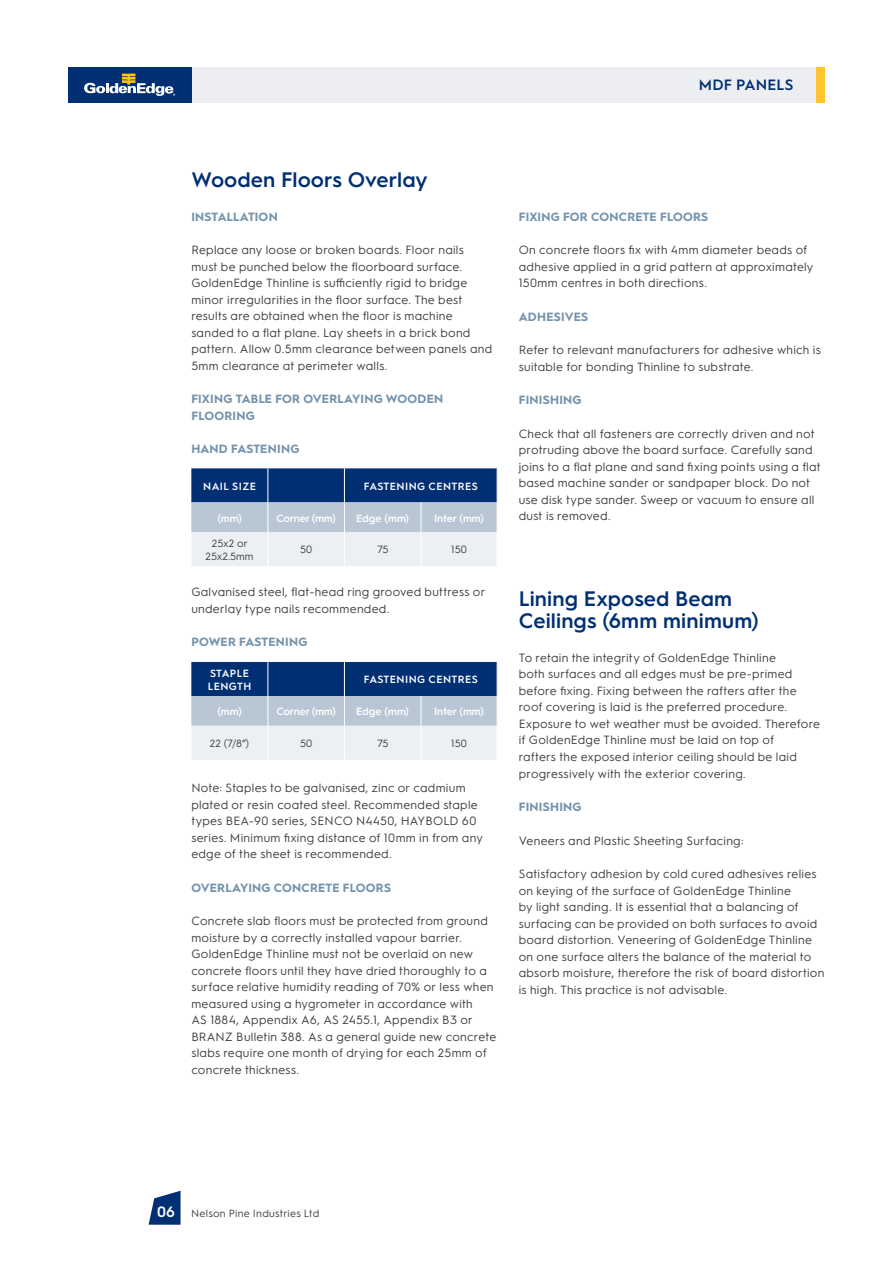
<style>
.page{position:relative;width:893px;height:1263px;background:#fff}
.page>*{position:absolute;margin:0;border:0;box-sizing:border-box;transform-origin:0 0}
.t1{font:600 21px/22.5px "Hurme Geometric Sans 1";letter-spacing:.005em;color:#002f73}
.t2{font:600 15px "Hurme Geometric Sans 1";letter-spacing:.01em;color:#002f73}
.t3{font:600 15px "Hurme Geometric Sans 1";color:#fff}
.t4{font:12px/16.5px "Hurme Geometric Sans 1";letter-spacing:.02em;color:#3e3e3f}
.t5{font:700 12px/16.5px "Hurme Geometric Sans 1";letter-spacing:.02em;color:#7493ac}
.t6{font:600 10.5px/12.6px "Hurme Geometric Sans 1";letter-spacing:.04em;color:#fff}
.t7{font:600 10.5px "Hurme Geometric Sans 1";letter-spacing:.015em;color:#fff}
.t8{font:10.5px/12.6px "Hurme Geometric Sans 1";color:#3e3e3f;text-align:center}
.t9{font:10.5px "Hurme Geometric Sans 1";letter-spacing:.025em;color:#3e3e3f}
.t10{font:600 10.5px "Hurme Geometric Sans 1";letter-spacing:-.02em;color:#fff}
</style>
<div class="page">
<div style="left:191px;top:67px;width:634px;height:35px;background:#edeef2"></div>
<div style="left:68px;top:67px;width:123px;height:35px;background:#002f73"></div>
<svg style="left:84px;top:74px;width:91px;height:22px"></svg>
<div style="left:816px;top:67px;width:9px;height:35px;background:#ffc52d"></div>
<svg style="left:149px;top:1191px;width:32px;height:34px"></svg>
<svg style="left:191px;top:468px;width:306px;height:98px;background:#8ca1bd"></svg>
<hr style="left:267px;top:468px;width:1px;height:34px;background:#fff">
<hr style="left:344px;top:468px;width:1px;height:34px;background:#fff">
<hr style="left:267px;top:502px;width:1px;height:30px;background:#fff">
<hr style="left:344px;top:502px;width:1px;height:30px;background:#fff">
<hr style="left:421px;top:502px;width:1px;height:30px;background:#fff">
<hr style="left:267px;top:532px;width:1px;height:34px;background:#fff">
<hr style="left:344px;top:532px;width:1px;height:34px;background:#fff">
<hr style="left:421px;top:532px;width:1px;height:34px;background:#fff">
<svg style="left:191px;top:662px;width:306px;height:98px;background:#8ba0bd"></svg>
<hr style="left:267px;top:662px;width:1px;height:34px;background:#fff">
<hr style="left:344px;top:662px;width:1px;height:34px;background:#fff">
<hr style="left:267px;top:696px;width:1px;height:30px;background:#fff">
<hr style="left:344px;top:696px;width:1px;height:30px;background:#fff">
<hr style="left:421px;top:696px;width:1px;height:30px;background:#fff">
<hr style="left:267px;top:726px;width:1px;height:34px;background:#fff">
<hr style="left:344px;top:726px;width:1px;height:34px;background:#fff">
<hr style="left:421px;top:726px;width:1px;height:34px;background:#fff">
<p class="t2" style="left:699px;top:75px;width:96px">MDF PANELS</p>
<p class="t1" style="left:191px;top:167px;width:238px">Wooden Floors Overlay</p>
<p class="t5" style="left:191px;top:207px;width:88px">INSTALLATION</p>
<p class="t4" style="left:191px;top:241px;width:302px">Replace any loose or broken boards. Floor nails must be punched below the floorboard surface.<br>GoldenEdge Thinline is sufficiently rigid to bridge minor irregularities in the floor surface. The best results are obtained when the floor is machine sanded to a flat plane. Lay sheets in a brick bond pattern. Allow 0.5mm clearance between panels and 5mm clearance at perimeter walls.</p>
<p class="t5" style="left:191px;top:390px;width:253px">FIXING TABLE FOR OVERLAYING WOODEN<br>FLOORING</p>
<p class="t5" style="left:191px;top:440px;width:109px">HAND FASTENING</p>
<p class="t6" style="left:203px;top:479px;width:54px">NAIL SIZE</p>
<p class="t6" style="left:364px;top:479px;width:116px">FASTENING CENTRES</p>
<p class="t7" style="left:217px;top:510px;width:26px">(mm)</p>
<p class="t10" style="left:276px;top:510px;width:61px">Corner (mm)</p>
<p class="t7" style="left:356px;top:510px;width:54px">Edge (mm)</p>
<p class="t7" style="left:434px;top:510px;width:51px">Inter (mm)</p>
<p class="t8" style="left:206px;top:536px;width:49px">25x2 or<br>25x2.5mm</p>
<p class="t8" style="left:300px;top:543px;width:14px">50</p>
<p class="t8" style="left:377px;top:543px;width:13px">75</p>
<p class="t8" style="left:451px;top:543px;width:17px">150</p>
<p class="t4" style="left:191px;top:583px;width:296px">Galvanised steel, flat-head ring grooved buttress or underlay type nails recommended.</p>
<p class="t5" style="left:191px;top:633px;width:118px">POWER FASTENING</p>
<p class="t6" style="left:208px;top:666px;width:45px">STAPLE<br>LENGTH</p>
<p class="t6" style="left:364px;top:672px;width:116px">FASTENING CENTRES</p>
<p class="t7" style="left:217px;top:704px;width:26px">(mm)</p>
<p class="t10" style="left:276px;top:704px;width:61px">Corner (mm)</p>
<p class="t7" style="left:356px;top:704px;width:54px">Edge (mm)</p>
<p class="t7" style="left:434px;top:704px;width:51px">Inter (mm)</p>
<p class="t8" style="left:210px;top:736px;width:41px">22 (7/8”)</p>
<p class="t8" style="left:300px;top:736px;width:14px">50</p>
<p class="t8" style="left:377px;top:736px;width:13px">75</p>
<p class="t8" style="left:451px;top:736px;width:17px">150</p>
<p class="t4" style="left:191px;top:779px;width:293px">Note: Staples to be galvanised, zinc or cadmium plated or resin coated steel. Recommended staple types BEA-90 series, SENCO N4450, HAYBOLD 60 series. Minimum fixing distance of 10mm in from any edge of the sheet is recommended.</p>
<p class="t5" style="left:191px;top:878px;width:201px">OVERLAYING CONCRETE FLOORS</p>
<p class="t4" style="left:191px;top:912px;width:306px">Concrete slab floors must be protected from ground moisture by a correctly installed vapour barrier.<br>GoldenEdge Thinline must not be overlaid on new concrete floors until they have dried thoroughly to a surface relative humidity reading of 70% or less when measured using a hygrometer in accordance with<br>AS 1884, Appendix A6, AS 2455.1, Appendix B3 or BRANZ Bulletin 388. As a general guide new concrete slabs require one month of drying for each 25mm of concrete thickness.</p>
<p class="t5" style="left:519px;top:207px;width:191px">FIXING FOR CONCRETE FLOORS</p>
<p class="t4" style="left:519px;top:241px;width:296px">On concrete floors fix with 4mm diameter beads of adhesive applied in a grid pattern at approximately<br>150mm centres in both directions.</p>
<p class="t5" style="left:519px;top:307px;width:71px">ADHESIVES</p>
<p class="t4" style="left:519px;top:341px;width:303px">Refer to relevant manufacturers for adhesive which is suitable for bonding Thinline to substrate.</p>
<p class="t5" style="left:519px;top:391px;width:64px">FINISHING</p>
<p class="t4" style="left:519px;top:424px;width:303px">Check that all fasteners are correctly driven and not protruding above the board surface. Carefully sand joins to a flat plane and sand fixing points using a flat based machine sander or sandpaper block. Do not use disk type sander. Sweep or vacuum to ensure all dust is removed.</p>
<p class="t1" style="left:519px;top:586px;width:241px">Lining Exposed Beam<br>Ceilings (6mm minimum)</p>
<p class="t4" style="left:519px;top:649px;width:303px">To retain the integrity of GoldenEdge Thinline<br>both surfaces and all edges must be pre-primed before fixing. Fixing between the rafters after the roof covering is laid is the preferred procedure.<br>Exposure to wet weather must be avoided. Therefore if GoldenEdge Thinline must be laid on top of<br>rafters the exposed interior ceiling should be laid progressively with the exterior covering.</p>
<p class="t5" style="left:519px;top:798px;width:64px">FINISHING</p>
<p class="t4" style="left:519px;top:831px;width:226px">Veneers and Plastic Sheeting Surfacing:</p>
<p class="t4" style="left:519px;top:865px;width:307px">Satisfactory adhesion by cold cured adhesives relies on keying of the surface of GoldenEdge Thinline<br>by light sanding. It is essential that a balancing of surfacing can be provided on both surfaces to avoid board distortion. Veneering of GoldenEdge Thinline on one surface alters the balance of the material to absorb moisture, therefore the risk of board distortion is high. This practice is not advisable.</p>
<p class="t3" style="left:157px;top:1201px;width:19px">06</p>
<p class="t9" style="left:191px;top:1206px;width:130px">Nelson Pine Industries Ltd</p>
</div>
